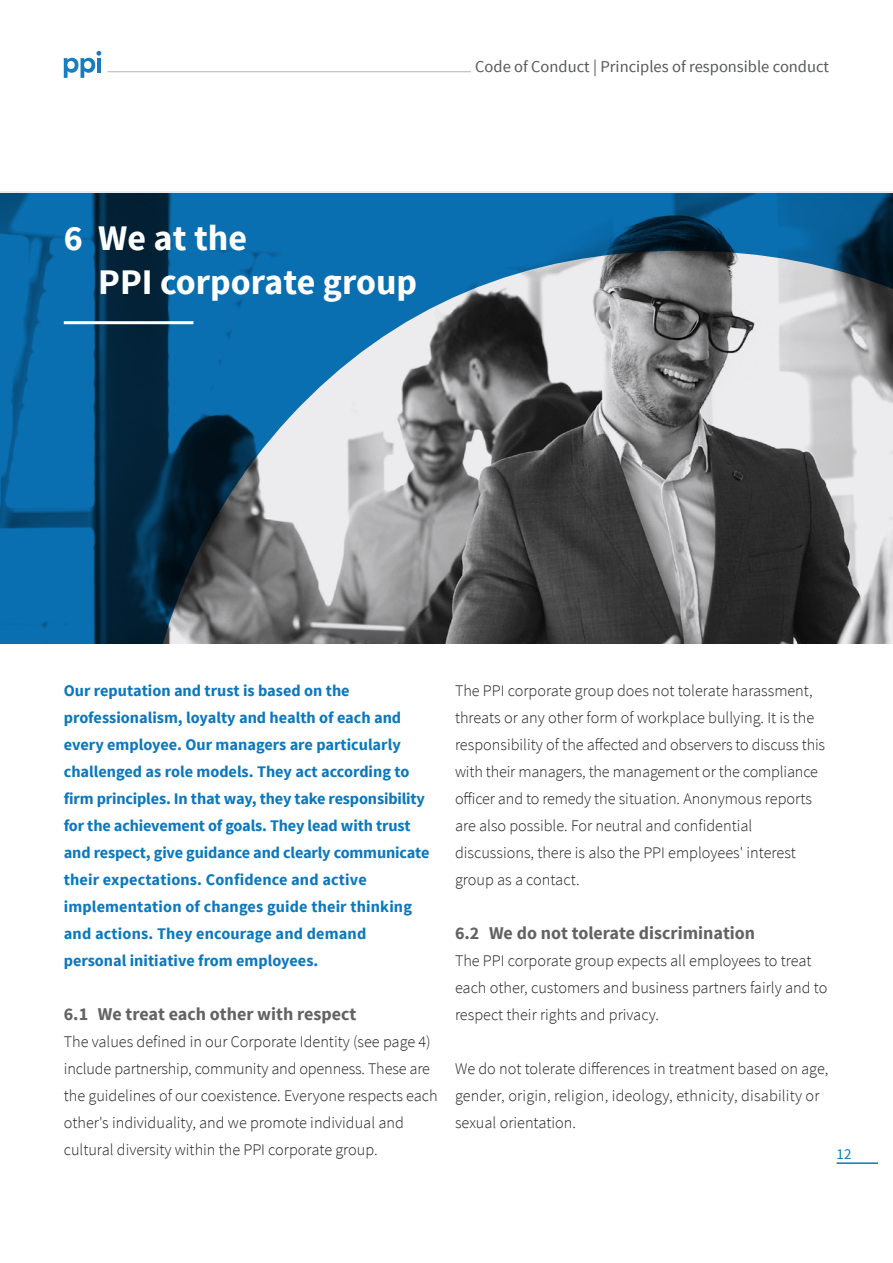
<style>
.page{position:relative;width:893px;height:1263px;background:#fff}
.page>*{position:absolute;margin:0;border:0;box-sizing:border-box;transform-origin:0 0}
.t1{font:700 36px/43.2px "Source Sans Pro";color:#fff}
.t2{font:700 18px "Source Sans Pro";color:#636366}
.t3{font:16.5px "Source Sans Pro";color:#57585a}
.t4{font:300 16.2px/27px "Source Sans Pro";color:#231f20}
.t5{font:700 16.2px/27px "Source Sans Pro";color:#0b78be}
.t6{font:15px "Source Sans Pro";color:#0b78be}
</style>
<div class="page">
<hr style="left:107px;top:71px;width:364px;height:1px;background:#bcbdc0">
<svg style="left:64px;top:51px;width:37px;height:27px"></svg>
<hr style="left:837px;top:1162px;width:41px;height:2px;background:#0b78be">
<img style="left:0;top:193px;width:893px;height:450px">
<hr style="left:64px;top:321px;width:129px;height:3px;background:#fff">
<h1 class="t1" style="left:98px;top:218px;width:320px;text-indent:-34px">6 We at the<br>PPI corporate group</h1>
<p class="t3" style="left:475px;top:57px;width:355px">Code of Conduct | Principles of responsible conduct</p>
<p class="t5" style="left:64px;top:678px;width:367px">Our reputation and trust is based on the professionalism, loyalty and health of each and every employee. Our managers are particularly challenged as role models. They act according to firm principles. In that way, they take responsibility for the achievement of goals. They lead with trust and respect, give guidance and clearly communicate their expectations. Confidence and active implementation of changes guide their thinking and actions. They encourage and demand personal initiative from employees.</p>
<p class="t2" style="left:64px;top:1002px;width:294px">6.1 We treat each other with respect</p>
<p class="t4" style="left:64px;top:1028px;width:375px">The values defined in our Corporate Identity (see page 4) include partnership, community and openness. These are the guidelines of our coexistence. Everyone respects each other's individuality, and we promote individual and cultural diversity within the PPI corporate group.</p>
<p class="t4" style="left:455px;top:677px;width:372px">The PPI corporate group does not tolerate harassment, threats or any other form of workplace bullying. It is the responsibility of the affected and observers to discuss this with their managers, the management or the compliance officer and to remedy the situation. Anonymous reports are also possible. For neutral and confidential discussions, there is also the PPI employees' interest group as a contact.</p>
<p class="t2" style="left:455px;top:921px;width:302px">6.2 We do not tolerate discrimination</p>
<p class="t4" style="left:455px;top:947px;width:374px">The PPI corporate group expects all employees to treat each other, customers and business partners fairly and to respect their rights and privacy.</p>
<p class="t4" style="left:455px;top:1055px;width:375px">We do not tolerate differences in treatment based on age, gender, origin, religion, ideology, ethnicity, disability or sexual orientation.</p>
<p class="t6" style="left:837px;top:1144px;width:16px">12</p>
</div>
